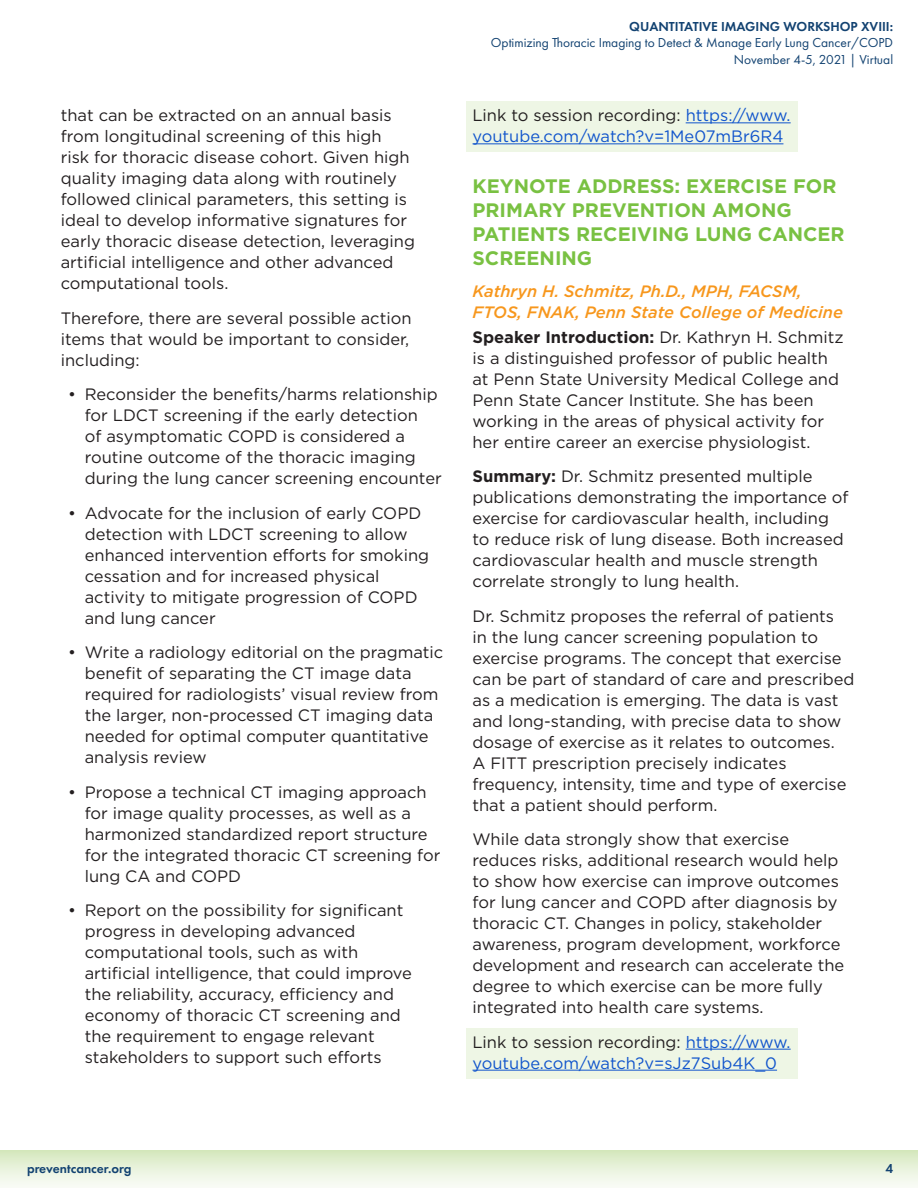
<style>
.page{position:relative;width:918px;height:1188px;background:#fff}
.page>*{position:absolute;margin:0;border:0;box-sizing:border-box;transform-origin:0 0}
.Section{font:700 19.5px/24px "Gotham";color:#79c142}
.main_text{font:16.5px/21px "Gotham";color:#231f20}
.Link_highlight{font:16.5px/21px "Gotham";color:#15c}
.speaker{font:italic 500 16.5px/21px "Gotham";color:#f7971d}
.t1{font:13.5px/16.5px "Futura PT";color:#124271;text-align:right}
.t2{font:600 13.5px "Futura PT";color:#124271}
.s1{color:#231f20}
.s2{font-weight:700}
</style>
<div class="page">
<div style="left:0;top:1150px;width:918px;height:38px;background:linear-gradient(to bottom,#d6e8be,#fafcf8)"></div>
<div style="left:466px;top:101px;width:331px;height:51px;background:#eef6e5"></div>
<hr style="left:686px;top:122px;width:105px;height:1px;background:#15c">
<hr style="left:472px;top:143px;width:311px;height:1px;background:#15c">
<div style="left:466px;top:1028px;width:331px;height:51px;background:#eef6e5"></div>
<hr style="left:686px;top:1049px;width:105px;height:1px;background:#15c">
<hr style="left:472px;top:1070px;width:305px;height:1px;background:#15c">
<p class="main_text" style="left:61px;top:105px;width:356px">that can be extracted on an annual basis from longitudinal screening of this high<br>risk for thoracic disease cohort. Given high quality imaging data along with routinely followed clinical parameters, this setting is ideal to develop informative signatures for early thoracic disease detection, leveraging artificial intelligence and other advanced computational tools.</p>
<p class="main_text" style="left:61px;top:307px;width:352px">Therefore, there are several possible action items that would be important to consider, including:</p>
<p class="main_text" style="left:85px;top:384px;width:359px;text-indent:-16px">• Reconsider the benefits/harms relationship for LDCT screening if the early detection<br>of asymptomatic COPD is considered a routine outcome of the thoracic imaging during the lung cancer screening encounter</p>
<p class="main_text" style="left:85px;top:502px;width:346px;text-indent:-16px">• Advocate for the inclusion of early COPD detection with LDCT screening to allow enhanced intervention efforts for smoking cessation and for increased physical activity to mitigate progression of COPD and lung cancer</p>
<p class="main_text" style="left:85px;top:642px;width:360px;text-indent:-16px">• Write a radiology editorial on the pragmatic benefit of separating the CT image data required for radiologists’ visual review from the larger, non-processed CT imaging data needed for optimal computer quantitative analysis review</p>
<p class="main_text" style="left:85px;top:781px;width:357px;text-indent:-16px">• Propose a technical CT imaging approach for image quality processes, as well as a harmonized standardized report structure for the integrated thoracic CT screening for lung CA and COPD</p>
<p class="main_text" style="left:85px;top:900px;width:329px;text-indent:-16px">• Report on the possibility for significant progress in developing advanced computational tools, such as with artificial intelligence, that could improve the reliability, accuracy, efficiency and economy of thoracic CT screening and the requirement to engage relevant stakeholders to support such efforts</p>
<p class="t2" style="left:629px;top:18px;width:265px">QUANTITATIVE IMAGING WORKSHOP XVIII:</p>
<p class="t1" style="left:491px;top:34px;width:404px">Optimizing Thoracic Imaging to Detect &amp; Manage Early Lung Cancer/COPD<br>November 4-5, 2021 | Virtual</p>
<p class="Link_highlight" style="left:472px;top:105px;width:320px"><span class="s1">Link to session recording:</span> https://www. youtube.com/watch?v=1Me07mBr6R4</p>
<p class="Section" style="left:472px;top:174px;width:374px">KEYNOTE ADDRESS: EXERCISE FOR<br>PRIMARY PREVENTION AMONG<br>PATIENTS RECEIVING LUNG CANCER<br>SCREENING</p>
<p class="speaker" style="left:472px;top:281px;width:372px">Kathryn H. Schmitz, Ph.D., MPH, FACSM,<br>FTOS, FNAK, Penn State College of Medicine</p>
<p class="main_text" style="left:472px;top:326px;width:373px"><span class="s2">Speaker Introduction:</span> Dr. Kathryn H. Schmitz is a distinguished professor of public health at Penn State University Medical College and Penn State Cancer Institute. She has been working in the areas of physical activity for her entire career an exercise physiologist.</p>
<p class="main_text" style="left:472px;top:465px;width:378px"><span class="s2">Summary:</span> Dr. Schmitz presented multiple publications demonstrating the importance of exercise for cardiovascular health, including to reduce risk of lung disease. Both increased cardiovascular health and muscle strength correlate strongly to lung health.</p>
<p class="main_text" style="left:472px;top:605px;width:384px">Dr. Schmitz proposes the referral of patients<br>in the lung cancer screening population to exercise programs. The concept that exercise can be part of standard of care and prescribed as a medication is emerging. The data is vast and long-standing, with precise data to show dosage of exercise as it relates to outcomes.<br>A FITT prescription precisely indicates frequency, intensity, time and type of exercise that a patient should perform.</p>
<p class="main_text" style="left:472px;top:828px;width:373px">While data strongly show that exercise reduces risks, additional research would help to show how exercise can improve outcomes for lung cancer and COPD after diagnosis by thoracic CT. Changes in policy, stakeholder awareness, program development, workforce development and research can accelerate the degree to which exercise can be more fully integrated into health care systems.</p>
<p class="Link_highlight" style="left:472px;top:1031px;width:320px"><span class="s1">Link to session recording:</span> https://www. youtube.com/watch?v=sJz7Sub4K_0</p>
<p class="t2" style="left:27px;top:1160px;width:106px">preventcancer.org</p>
<p class="t2" style="left:885px;top:1160px;width:9px">4</p>
</div>
